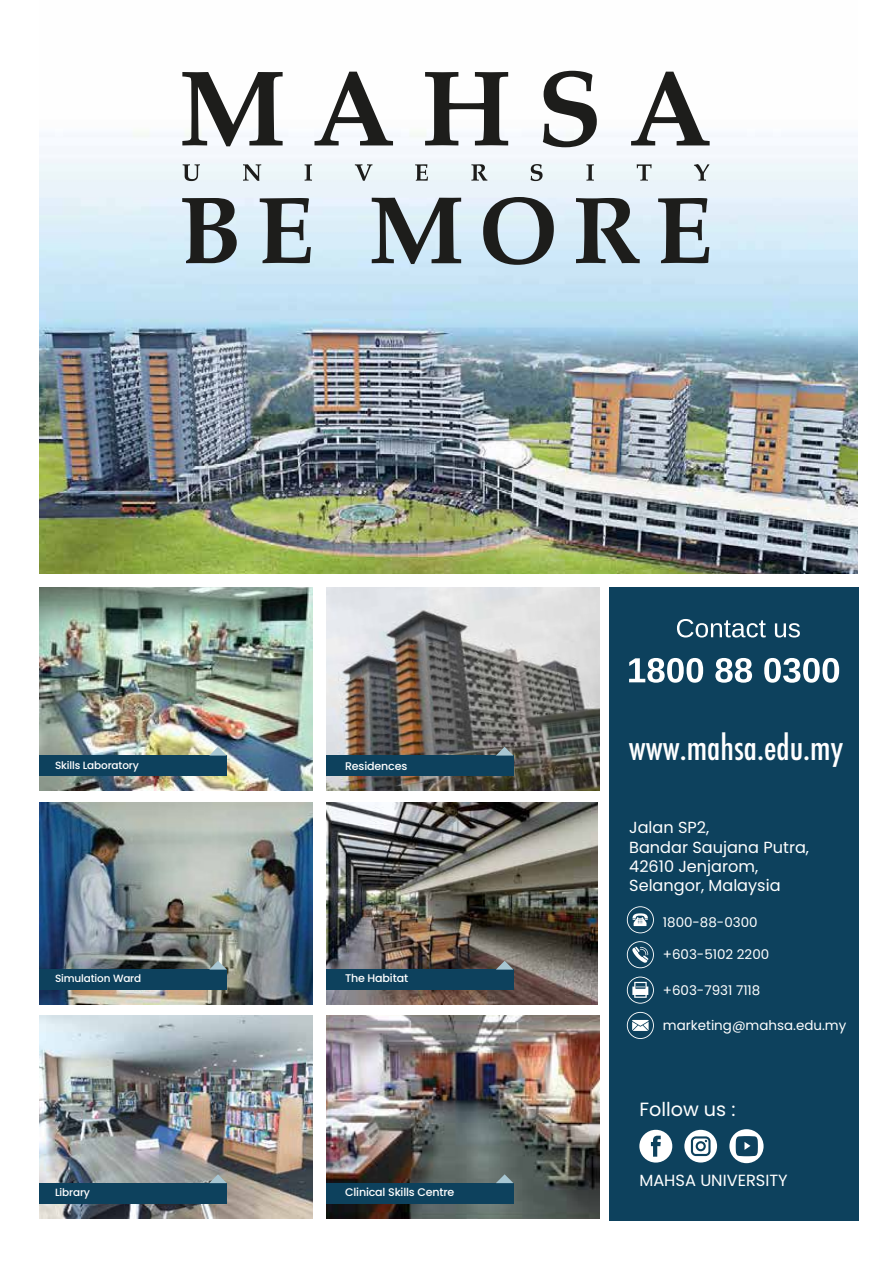
<style>
.page{position:relative;width:893px;height:1263px;background:#fff}
.page>*{position:absolute;margin:0;border:0;box-sizing:border-box;transform-origin:0 0}
.t1{font:500 condensed 33.3px "Futura";color:#fff}
.t2{font:19.05px "Poppins";color:#fff}
.t3{font:16.2px "Poppins";color:#fff}
.t4{font:16.05px/19.2px "Poppins";color:#fff}
.t5{font:13.35px "Poppins";color:#fff}
.t6{font:500 11.1px "Poppins";letter-spacing:-.015em;color:#fff}
.t7{font:500 10.5px "Poppins";letter-spacing:-.015em;color:#fff}
</style>
<div class="page">
<img style="left:40px;top:70px;width:817px;height:504px">
<img style="left:40px;top:588px;width:272px;height:202px">
<img style="left:326px;top:588px;width:273px;height:202px">
<img style="left:326px;top:802px;width:271px;height:202px">
<div style="left:326px;top:756px;width:187px;height:20px;background:#0d415d"></div>
<svg style="left:496px;top:747px;width:17px;height:8px"></svg>
<img style="left:40px;top:802px;width:272px;height:203px">
<div style="left:40px;top:756px;width:187px;height:20px;background:#0d415d"></div>
<div style="left:40px;top:969px;width:187px;height:21px;background:#0d415d"></div>
<svg style="left:209px;top:961px;width:18px;height:8px"></svg>
<img style="left:326px;top:1016px;width:273px;height:202px">
<div style="left:326px;top:1183px;width:187px;height:20px;background:#0d415d"></div>
<svg style="left:496px;top:1174px;width:17px;height:9px"></svg>
<div style="left:326px;top:969px;width:187px;height:21px;background:#0d415d"></div>
<svg style="left:496px;top:961px;width:17px;height:8px"></svg>
<img style="left:40px;top:1016px;width:272px;height:202px">
<div style="left:40px;top:1183px;width:187px;height:20px;background:#0d415d"></div>
<svg style="left:209px;top:1174px;width:18px;height:9px"></svg>
<div style="left:609px;top:588px;width:250px;height:633px;background:#0d415d"></div>
<svg style="left:677px;top:619px;width:89px;height:18px"></svg>
<svg style="left:775px;top:623px;width:25px;height:14px"></svg>
<svg style="left:629px;top:658px;width:74px;height:25px"></svg>
<svg style="left:715px;top:658px;width:37px;height:25px"></svg>
<svg style="left:764px;top:658px;width:75px;height:25px"></svg>
<svg style="left:639px;top:1130px;width:33px;height:32px"></svg>
<svg style="left:729px;top:1129px;width:35px;height:34px"></svg>
<svg style="left:684px;top:1130px;width:33px;height:32px"></svg>
<svg style="left:627px;top:941px;width:27px;height:27px"></svg>
<svg style="left:627px;top:906px;width:27px;height:27px"></svg>
<svg style="left:627px;top:1012px;width:27px;height:27px"></svg>
<svg style="left:627px;top:976px;width:27px;height:28px"></svg>
<svg style="left:182px;top:72px;width:101px;height:74px"></svg>
<svg style="left:314px;top:72px;width:79px;height:73px"></svg>
<svg style="left:631px;top:72px;width:79px;height:73px"></svg>
<svg style="left:425px;top:72px;width:83px;height:73px"></svg>
<svg style="left:543px;top:71px;width:54px;height:76px"></svg>
<svg style="left:372px;top:198px;width:89px;height:66px;background:#848f94"></svg>
<svg style="left:182px;top:198px;width:55px;height:65px;background:#737c80"></svg>
<svg style="left:260px;top:198px;width:51px;height:65px;background:#848f94"></svg>
<svg style="left:658px;top:198px;width:51px;height:65px;background:#838e94"></svg>
<svg style="left:483px;top:197px;width:71px;height:68px;background:#8d99a0"></svg>
<svg style="left:576px;top:198px;width:64px;height:65px;background:#808a8f"></svg>
<svg style="left:183px;top:164px;width:17px;height:17px"></svg>
<svg style="left:243px;top:164px;width:18px;height:17px"></svg>
<svg style="left:305px;top:164px;width:7px;height:17px"></svg>
<svg style="left:355px;top:164px;width:17px;height:17px"></svg>
<svg style="left:415px;top:164px;width:13px;height:17px"></svg>
<svg style="left:471px;top:164px;width:16px;height:17px"></svg>
<svg style="left:531px;top:164px;width:12px;height:17px"></svg>
<svg style="left:586px;top:164px;width:8px;height:17px"></svg>
<svg style="left:637px;top:164px;width:15px;height:17px"></svg>
<svg style="left:694px;top:164px;width:15px;height:17px"></svg>
<svg style="left:209px;top:747px;width:18px;height:8px"></svg>
<p class="t7" style="left:55px;top:759px;width:85px">Skills Laboratory</p>
<p class="t6" style="left:345px;top:759px;width:64px">Residences</p>
<p class="t7" style="left:55px;top:972px;width:88px">Simulation Ward</p>
<p class="t6" style="left:345px;top:972px;width:65px">The Habitat</p>
<p class="t7" style="left:55px;top:1186px;width:36px">Library</p>
<p class="t6" style="left:345px;top:1186px;width:111px">Clinical Skills Centre</p>
<h1 class="t1" style="left:629px;top:726px;width:216px">www.mahsa.edu.my</h1>
<p class="t4" style="left:629px;top:818px;width:181px">Jalan SP2,<br>Bandar Saujana Putra,<br>42610 Jenjarom,<br>Selangor, Malaysia</p>
<p class="t5" style="left:663px;top:915px;width:96px">1800-88-0300</p>
<p class="t5" style="left:663px;top:947px;width:108px">+603-5102 2200</p>
<p class="t5" style="left:663px;top:982px;width:99px">+603-7931 7118</p>
<p class="t5" style="left:663px;top:1017px;width:185px">marketing@mahsa.edu.my</p>
<h2 class="t2" style="left:639px;top:1098px;width:98px">Follow us :</h2>
<p class="t3" style="left:639px;top:1171px;width:150px">MAHSA UNIVERSITY</p>
</div>
